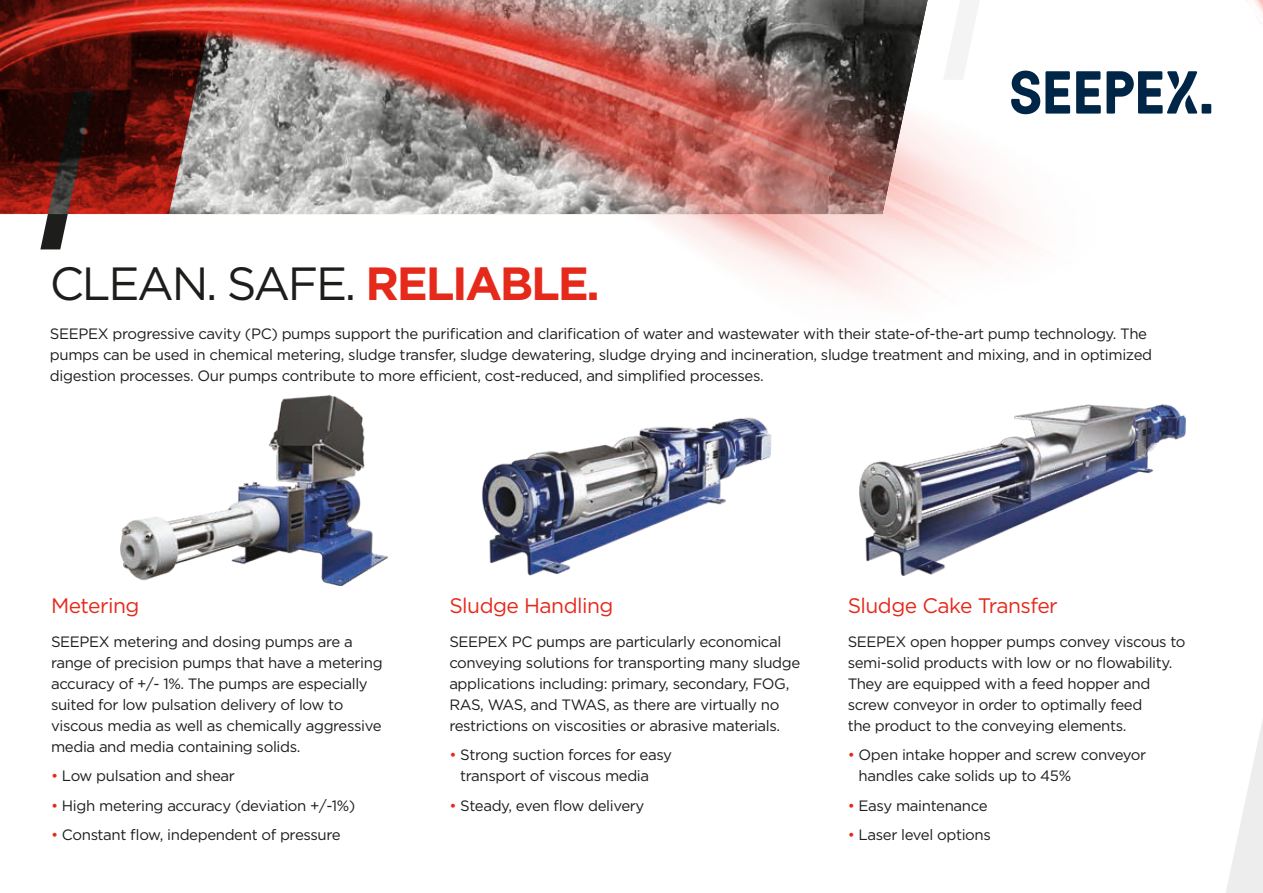
<style>
.page{position:relative;width:1263px;height:893px;background:#fff}
.page>*{position:absolute;margin:0;border:0;box-sizing:border-box;transform-origin:0 0}
.t1{font:46.5px "Gotham";letter-spacing:-.05em;color:#1d1d1b}
.t2{font:21px "Gotham";letter-spacing:-.025em;color:#e52a1c}
.t3{font:15px/21px "Gotham";letter-spacing:-.025em;color:#1d1d1b}
.s1{font-weight:700;color:#e52a1c}
.s2{color:#e52a1c}
</style>
<div class="page">
<svg style="left:1226px;top:720px;width:37px;height:173px"></svg>
<img style="left:0;top:0;width:1212px;height:586px">
<h1 class="t1" style="left:50px;top:254px;width:551px">CLEAN. SAFE. <span class="s1">RELIABLE.</span></h1>
<p class="t3" style="left:50px;top:323px;width:1104px">SEEPEX progressive cavity (PC) pumps support the purification and clarification of water and wastewater with their state-of-the-art pump technology. The pumps can be used in chemical metering, sludge transfer, sludge dewatering, sludge drying and incineration, sludge treatment and mixing, and in optimized digestion processes. Our pumps contribute to more efficient, cost-reduced, and simplified processes.</p>
<h2 class="t2" style="left:51px;top:592px;width:90px">Metering</h2>
<p class="t3" style="left:51px;top:631px;width:333px">SEEPEX metering and dosing pumps are a range of precision pumps that have a metering accuracy of +/- 1%. The pumps are especially suited for low pulsation delivery of low to viscous media as well as chemically aggressive media and media containing solids.</p>
<p class="t3" style="left:51px;top:765px;width:185px"><span class="s2">•</span> Low pulsation and shear</p>
<p class="t3" style="left:51px;top:795px;width:306px"><span class="s2">•</span> High metering accuracy (deviation +/-1%)</p>
<p class="t3" style="left:51px;top:824px;width:291px"><span class="s2">•</span> Constant flow, independent of pressure</p>
<h2 class="t2" style="left:449px;top:592px;width:166px">Sludge Handling</h2>
<p class="t3" style="left:449px;top:631px;width:352px">SEEPEX PC pumps are particularly economical conveying solutions for transporting many sludge applications including: primary, secondary, FOG, RAS, WAS, and TWAS, as there are virtually no restrictions on viscosities or abrasive materials.</p>
<p class="t3" style="left:460px;top:744px;width:213px;text-indent:-11px"><span class="s2">•</span> Strong suction forces for easy transport of viscous media</p>
<p class="t3" style="left:449px;top:795px;width:197px"><span class="s2">•</span> Steady, even flow delivery</p>
<h2 class="t2" style="left:848px;top:592px;width:212px">Sludge Cake Transfer</h2>
<p class="t3" style="left:848px;top:631px;width:339px">SEEPEX open hopper pumps convey viscous to semi-solid products with low or no flowability.<br>They are equipped with a feed hopper and screw conveyor in order to optimally feed<br>the product to the conveying elements.</p>
<p class="t3" style="left:858px;top:744px;width:289px;text-indent:-11px"><span class="s2">•</span> Open intake hopper and screw conveyor handles cake solids up to 45%</p>
<p class="t3" style="left:848px;top:795px;width:141px"><span class="s2">•</span> Easy maintenance</p>
<p class="t3" style="left:848px;top:824px;width:145px"><span class="s2">•</span> Laser level options</p>
</div>
